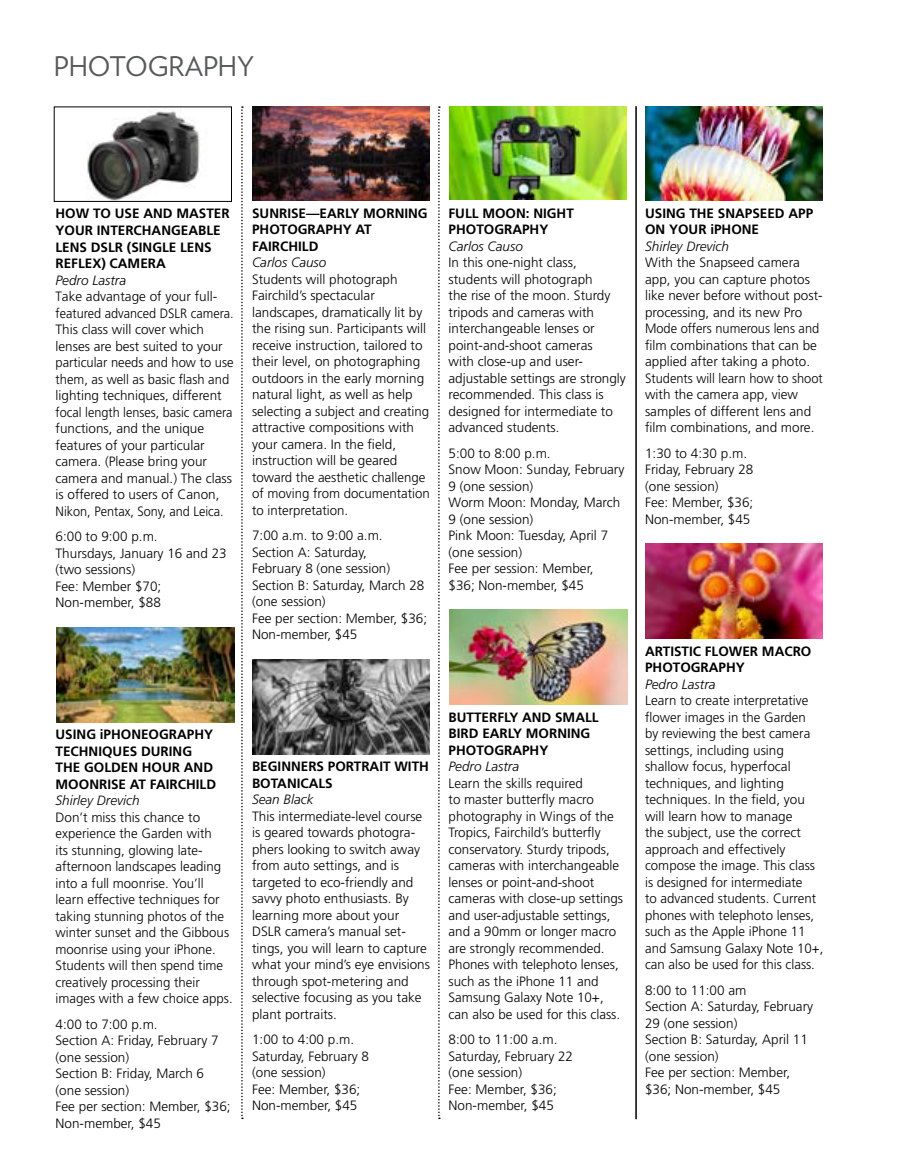
<style>
.page{position:relative;width:905px;height:1175px;background:#fff}
.page>*{position:absolute;margin:0;border:0;box-sizing:border-box;transform-origin:0 0}
.t1{font:27px "Verlag";color:#58595b}
.t2{font:300 13.5px/16.5px "Frutiger LT Std";color:#000}
.t3{font:300 13.5px/16.5px "Frutiger LT Std";color:#000;scale:.94 1}
.t4{font:700 13.5px/16.5px "Frutiger LT Std";color:#000}
.t5{font:italic 300 13.5px "Frutiger LT Std";color:#000}
</style>
<div class="page">
<img style="left:252px;top:106px;width:178px;height:95px">
<img style="left:449px;top:106px;width:177px;height:94px">
<svg style="left:241px;top:106px;width:2px;height:1013px"></svg>
<svg style="left:438px;top:106px;width:2px;height:1013px"></svg>
<hr style="left:635px;top:106px;width:1px;height:1013px;background:#000">
<img style="left:450px;top:610px;width:177px;height:94px">
<img style="left:57px;top:627px;width:177px;height:95px">
<img style="left:87px;top:111px;width:113px;height:89px">
<div style="left:54px;top:107px;width:178px;height:95px;border:1px solid #000"></div>
<img style="left:252px;top:659px;width:178px;height:95px">
<img style="left:645px;top:544px;width:177px;height:94px">
<img style="left:645px;top:106px;width:177px;height:95px">
<h1 class="t1" style="left:54px;top:46px;width:202px">PHOTOGRAPHY</h1>
<p class="t4" style="left:56px;top:206px;width:176px">HOW TO USE AND MASTER<br>YOUR INTERCHANGEABLE<br>LENS DSLR (SINGLE LENS<br>REFLEX) CAMERA</p>
<p class="t5" style="left:56px;top:272px;width:72px">Pedro Lastra</p>
<p class="t3" style="left:56px;top:288px;width:191px">Take advantage of your full&shy;featured advanced DSLR camera.<br>This class will cover which lenses are best suited to your particular needs and how to use them, as well as basic flash and lighting techniques, different focal length lenses, basic camera functions, and the unique features of your particular camera. (Please bring your camera and manual.) The class is offered to users of Canon,<br>Nikon, Pentax, Sony, and Leica.</p>
<p class="t2" style="left:56px;top:528px;width:173px">6:00 to 9:00 p.m.<br>Thursdays, January 16 and 23 (two sessions)<br>Fee: Member $70;<br>Non-member, $88</p>
<p class="t4" style="left:252px;top:205px;width:177px">SUNRISE—EARLY MORNING<br>PHOTOGRAPHY AT<br>FAIRCHILD</p>
<p class="t5" style="left:252px;top:255px;width:76px">Carlos Causo</p>
<p class="t2" style="left:252px;top:271px;width:179px">Students will photograph<br>Fairchild’s spectacular landscapes, dramatically lit by the rising sun. Participants will receive instruction, tailored to their level, on photographing outdoors in the early morning natural light, as well as help selecting a subject and creating attractive compositions with your camera. In the field, instruction will be geared toward the aesthetic challenge of moving from documentation to interpretation.</p>
<p class="t2" style="left:252px;top:527px;width:177px">7:00 a.m. to 9:00 a.m.<br>Section A: Saturday,<br>February 8 (one session)<br>Section B: Saturday, March 28 (one session)<br>Fee per section: Member, $36;<br>Non-member, $45</p>
<p class="t4" style="left:448px;top:205px;width:127px">FULL MOON: NIGHT<br>PHOTOGRAPHY</p>
<p class="t5" style="left:448px;top:238px;width:76px">Carlos Causo</p>
<p class="t2" style="left:448px;top:254px;width:179px">In this one-night class, students will photograph<br>the rise of the moon. Sturdy tripods and cameras with interchangeable lenses or point-and-shoot cameras<br>with close-up and user&shy;adjustable settings are strongly recommended. This class is designed for intermediate to advanced students.</p>
<p class="t2" style="left:448px;top:445px;width:177px">5:00 to 8:00 p.m.<br>Snow Moon: Sunday, February<br>9 (one session)<br>Worm Moon: Monday, March<br>9 (one session)<br>Pink Moon: Tuesday, April 7 (one session)<br>Fee per session: Member,<br>$36; Non-member, $45</p>
<p class="t4" style="left:56px;top:726px;width:162px">USING iPHONEOGRAPHY<br>TECHNIQUES DURING<br>THE GOLDEN HOUR AND<br>MOONRISE AT FAIRCHILD</p>
<p class="t5" style="left:56px;top:792px;width:85px">Shirley Drevich</p>
<p class="t2" style="left:56px;top:809px;width:179px">Don’t miss this chance to experience the Garden with<br>its stunning, glowing late&shy;afternoon landscapes leading into a full moonrise. You’ll learn effective techniques for taking stunning photos of the winter sunset and the Gibbous moonrise using your iPhone.<br>Students will then spend time creatively processing their images with a few choice apps.</p>
<p class="t2" style="left:56px;top:1016px;width:177px">4:00 to 7:00 p.m.<br>Section A: Friday, February 7 (one session)<br>Section B: Friday, March 6 (one session)<br>Fee per section: Member, $36;<br>Non-member, $45</p>
<p class="t4" style="left:252px;top:758px;width:178px">BEGINNERS PORTRAIT WITH<br>BOTANICALS</p>
<p class="t5" style="left:252px;top:792px;width:63px">Sean Black</p>
<p class="t2" style="left:252px;top:808px;width:179px">This intermediate-level course is geared towards photogra&shy;phers looking to switch away from auto settings, and is targeted to eco-friendly and savvy photo enthusiasts. By learning more about your<br>DSLR camera’s manual set&shy;tings, you will learn to capture what your mind’s eye envisions through spot-metering and selective focusing as you take plant portraits.</p>
<p class="t2" style="left:252px;top:1031px;width:119px">1:00 to 4:00 p.m.<br>Saturday, February 8 (one session)<br>Fee: Member, $36;<br>Non-member, $45</p>
<p class="t4" style="left:448px;top:708px;width:152px">BUTTERFLY AND SMALL<br>BIRD EARLY MORNING<br>PHOTOGRAPHY</p>
<p class="t5" style="left:448px;top:758px;width:72px">Pedro Lastra</p>
<p class="t2" style="left:448px;top:775px;width:176px">Learn the skills required<br>to master butterfly macro photography in Wings of the<br>Tropics, Fairchild’s butterfly conservatory. Sturdy tripods, cameras with interchangeable lenses or point-and-shoot cameras with close-up settings and user-adjustable settings, and a 90mm or longer macro are strongly recommended.<br>Phones with telephoto lenses, such as the iPhone 11 and<br>Samsung Galaxy Note 10+, can also be used for this class.</p>
<p class="t2" style="left:448px;top:1031px;width:126px">8:00 to 11:00 a.m.<br>Saturday, February 22 (one session)<br>Fee: Member, $36;<br>Non-member, $45</p>
<p class="t4" style="left:645px;top:205px;width:170px">USING THE SNAPSEED APP<br>ON YOUR iPHONE</p>
<p class="t5" style="left:645px;top:238px;width:85px">Shirley Drevich</p>
<p class="t2" style="left:645px;top:254px;width:179px">With the Snapseed camera app, you can capture photos like never before without post&shy;processing, and its new Pro<br>Mode offers numerous lens and film combinations that can be applied after taking a photo.<br>Students will learn how to shoot with the camera app, view samples of different lens and film combinations, and more.</p>
<p class="t2" style="left:645px;top:445px;width:110px">1:30 to 4:30 p.m.<br>Friday, February 28 (one session)<br>Fee: Member, $36;<br>Non-member, $45</p>
<p class="t4" style="left:645px;top:643px;width:168px">ARTISTIC FLOWER MACRO<br>PHOTOGRAPHY</p>
<p class="t5" style="left:645px;top:676px;width:72px">Pedro Lastra</p>
<p class="t2" style="left:645px;top:692px;width:180px">Learn to create interpretative flower images in the Garden<br>by reviewing the best camera settings, including using shallow focus, hyperfocal techniques, and lighting techniques. In the field, you will learn how to manage<br>the subject, use the correct approach and effectively compose the image. This class is designed for intermediate<br>to advanced students. Current phones with telephoto lenses, such as the Apple iPhone 11 and Samsung Galaxy Note 10+, can also be used for this class.</p>
<p class="t2" style="left:645px;top:982px;width:170px">8:00 to 11:00 am<br>Section A: Saturday, February<br>29 (one session)<br>Section B: Saturday, April 11 (one session)<br>Fee per section: Member, $36; Non-member, $45</p>
</div>
